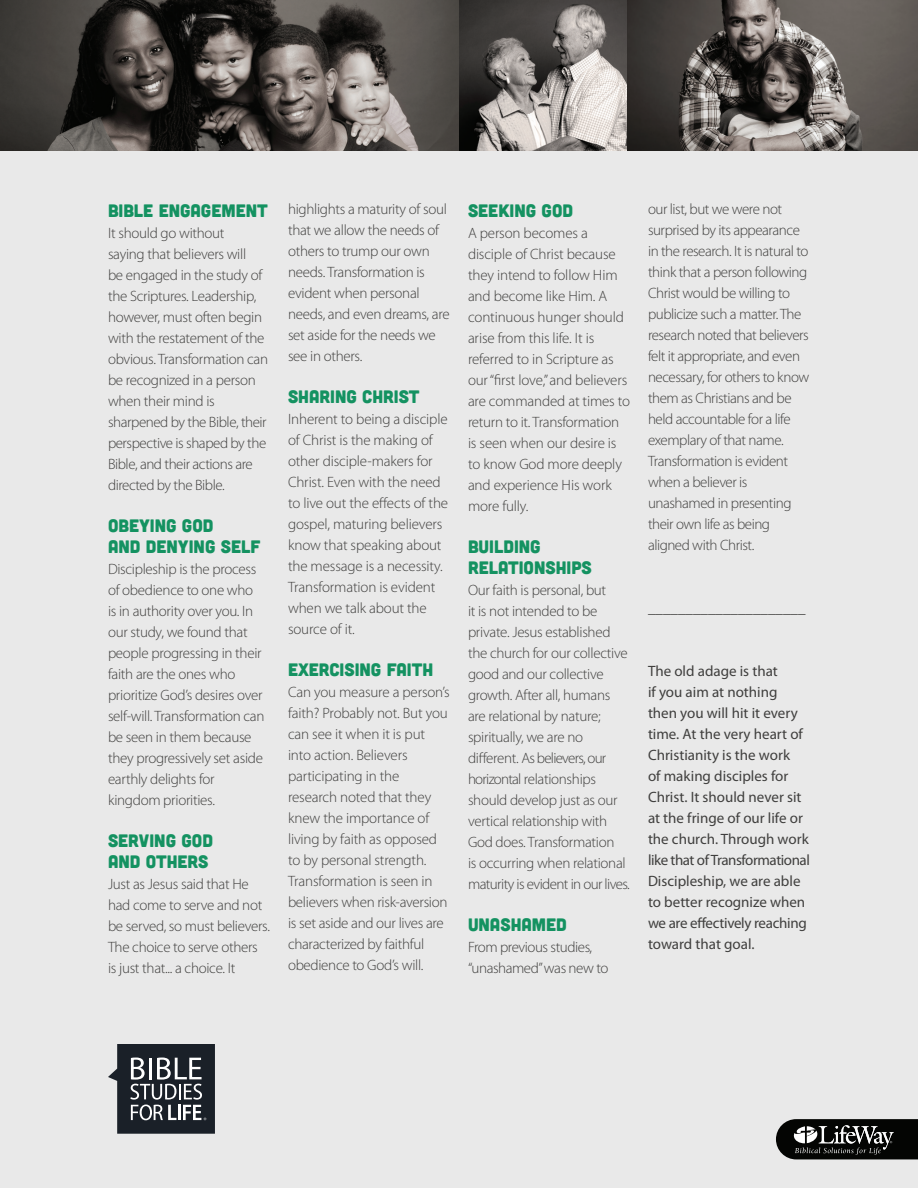
<style>
.page{position:relative;width:918px;height:1188px;background:#e9e9e9}
.page>*{position:absolute;margin:0;border:0;box-sizing:border-box;transform-origin:0 0}
.t1{font:18px/21px "Cubano";color:#149261}
.t2{font:300 15px/21px "Myriad Pro";letter-spacing:-.02em;color:#403f3e}
.t3{font:15px/21px "Myriad Pro";color:#403f3e}
</style>
<div class="page">
<img style="left:0;top:0;width:459px;height:150px">
<svg style="left:776px;top:1119px;width:142px;height:40px;background:#2e2f2d"></svg>
<svg style="left:459px;top:0;width:168px;height:150px;background:#807c79"></svg>
<svg style="left:108px;top:1044px;width:107px;height:90px;background:#4c5157"></svg>
<svg style="left:627px;top:0;width:291px;height:150px;background:#5f5a56"></svg>
<p class="t1" style="left:108px;top:199px;width:161px">BIBLE ENGAGEMENT</p>
<p class="t2" style="left:108px;top:223px;width:162px">It should go without<br>saying that believers will<br>be engaged in the study of the Scriptures. Leadership, however, must often begin with the restatement of the obvious. Transformation can be recognized in a person when their mind is sharpened by the Bible, their perspective is shaped by the<br>Bible, and their actions are directed by the Bible.</p>
<p class="t1" style="left:108px;top:514px;width:154px">OBEYING GOD<br>AND DENYING SELF</p>
<p class="t2" style="left:108px;top:559px;width:158px">Discipleship is the process of obedience to one who is in authority over you. In our study, we found that people progressing in their faith are the ones who prioritize God’s desires over self-will. Transformation can be seen in them because they progressively set aside earthly delights for kingdom priorities.</p>
<p class="t1" style="left:108px;top:829px;width:107px">SERVING GOD<br>AND OTHERS</p>
<p class="t2" style="left:108px;top:874px;width:164px">Just as Jesus said that He had come to serve and not be served, so must believers.<br>The choice to serve others is just that... a choice. It</p>
<p class="t2" style="left:288px;top:199px;width:163px">highlights a maturity of soul that we allow the needs of others to trump our own needs. Transformation is evident when personal needs, and even dreams, are set aside for the needs we see in others.</p>
<p class="t1" style="left:288px;top:385px;width:133px">SHARING CHRIST</p>
<p class="t2" style="left:288px;top:409px;width:162px">Inherent to being a disciple of Christ is the making of other disciple-makers for<br>Christ. Even with the need to live out the effects of the gospel, maturing believers know that speaking about the message is a necessity.<br>Transformation is evident when we talk about the source of it.</p>
<p class="t1" style="left:288px;top:658px;width:147px">EXERCISING FAITH</p>
<p class="t2" style="left:288px;top:682px;width:163px">Can you measure a person’s faith? Probably not. But you can see it when it is put into action. Believers participating in the research noted that they knew the importance of living by faith as opposed to by personal strength.<br>Transformation is seen in believers when risk-aversion is set aside and our lives are characterized by faithful obedience to God’s will.</p>
<p class="t1" style="left:468px;top:199px;width:107px">SEEKING GOD</p>
<p class="t2" style="left:468px;top:223px;width:164px">A person becomes a disciple of Christ because they intend to follow Him and become like Him. A continuous hunger should arise from this life. It is referred to in Scripture as our “first love,” and believers are commanded at times to return to it. Transformation is seen when our desire is to know God more deeply and experience His work more fully.</p>
<p class="t1" style="left:468px;top:535px;width:125px">BUILDING<br>RELATIONSHIPS</p>
<p class="t2" style="left:468px;top:580px;width:163px">Our faith is personal, but<br>it is not intended to be private. Jesus established the church for our collective good and our collective growth. After all, humans are relational by nature; spiritually, we are no different. As believers, our horizontal relationships should develop just as our vertical relationship with<br>God does. Transformation<br>is occurring when relational maturity is evident in our lives.</p>
<p class="t1" style="left:468px;top:913px;width:100px">UNASHAMED</p>
<p class="t2" style="left:468px;top:937px;width:142px">From previous studies, “unashamed” was new to</p>
<p class="t2" style="left:648px;top:199px;width:163px">our list, but we were not surprised by its appearance in the research. It is natural to think that a person following<br>Christ would be willing to publicize such a matter. The research noted that believers felt it appropriate, and even necessary, for others to know them as Christians and be held accountable for a life exemplary of that name.<br>Transformation is evident when a believer is unashamed in presenting their own life as being aligned with Christ.</p>
<p class="t2" style="left:648px;top:598px;width:159px">_____________________</p>
<p class="t3" style="left:648px;top:661px;width:163px">The old adage is that<br>if you aim at nothing then you will hit it every time. At the very heart of<br>Christianity is the work<br>of making disciples for<br>Christ. It should never sit at the fringe of our life or the church. Through work like that of Transformational<br>Discipleship, we are able to better recognize when we are effectively reaching toward that goal.</p>
</div>
